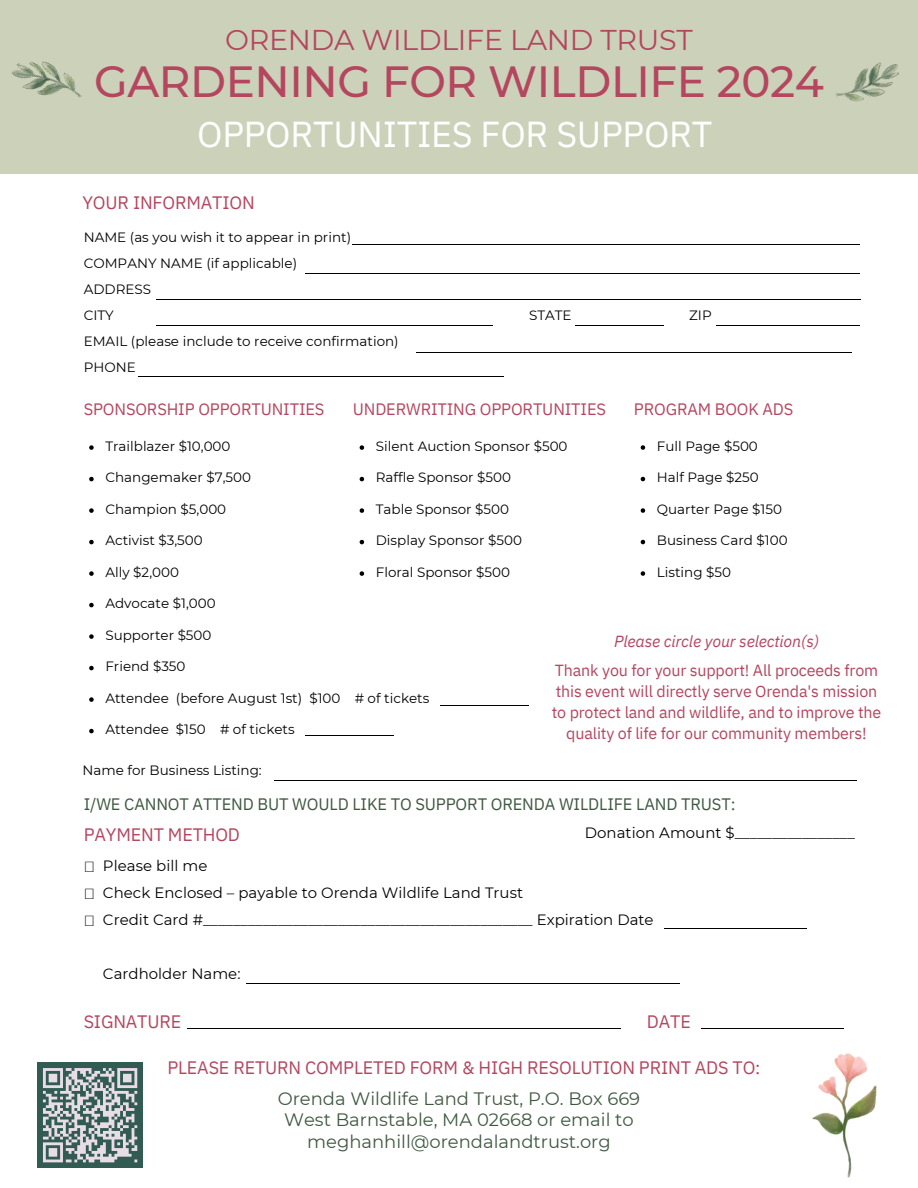
<style>
.page{position:relative;width:918px;height:1188px;background:#fff}
.page>*{position:absolute;margin:0;border:0;box-sizing:border-box;transform-origin:0 0}
.t1{font:500 43.5px "Montserrat";letter-spacing:-.01em;color:#b4465f}
.t2{font:36px "IBM Plex Sans";letter-spacing:-.01em;color:#fff}
.t3{font:28.5px "Montserrat";letter-spacing:-.01em;color:#b4465f}
.t4{font:18px/21.3px "Montserrat";color:#3f5840;text-align:center}
.t5{font:18px "IBM Plex Sans";letter-spacing:-.01em;color:#b4465f}
.t6{font:16.5px "IBM Plex Sans";letter-spacing:-.01em;color:#b4465f}
.t7{font:16.5px "IBM Plex Sans";letter-spacing:-.01em;color:#3f5840}
.t8{font:16.05px/21px "IBM Plex Sans";letter-spacing:-.01em;color:#b4465f;text-align:center}
.t9{font:italic 16.05px "IBM Plex Sans";letter-spacing:-.01em;color:#b4465f}
.t10{font:15px/27px "Montserrat";color:#000}
.t11{font:13.5px "Montserrat";color:#000}
</style>
<div class="page">
<hr style="left:156px;top:325px;width:284px;height:1px;background:#000">
<hr style="left:441px;top:325px;width:52px;height:1px;background:#000">
<hr style="left:138px;top:376px;width:365px;height:1px;background:#000">
<hr style="left:188px;top:1028px;width:433px;height:1px;background:#000">
<hr style="left:575px;top:325px;width:89px;height:1px;background:#000">
<div style="left:0;top:0;width:918px;height:174px;background:#cbd2b9"></div>
<hr style="left:305px;top:273px;width:555px;height:1px;background:#000">
<hr style="left:353px;top:244px;width:507px;height:1px;background:#000">
<hr style="left:701px;top:1028px;width:143px;height:1px;background:#000">
<hr style="left:717px;top:325px;width:143px;height:1px;background:#000">
<hr style="left:156px;top:299px;width:346px;height:1px;background:#000">
<hr style="left:502px;top:299px;width:83px;height:1px;background:#000">
<hr style="left:585px;top:299px;width:90px;height:1px;background:#000">
<hr style="left:676px;top:299px;width:53px;height:1px;background:#000">
<hr style="left:730px;top:299px;width:131px;height:1px;background:#000">
<hr style="left:416px;top:352px;width:87px;height:1px;background:#000">
<hr style="left:503px;top:352px;width:131px;height:1px;background:#000">
<hr style="left:635px;top:352px;width:108px;height:1px;background:#000">
<hr style="left:743px;top:352px;width:109px;height:1px;background:#000">
<svg style="left:89px;top:445px;width:5px;height:5px"></svg>
<svg style="left:89px;top:477px;width:5px;height:4px"></svg>
<svg style="left:89px;top:508px;width:5px;height:5px"></svg>
<svg style="left:89px;top:540px;width:5px;height:4px"></svg>
<svg style="left:89px;top:571px;width:5px;height:5px"></svg>
<svg style="left:89px;top:603px;width:5px;height:4px"></svg>
<svg style="left:89px;top:634px;width:5px;height:5px"></svg>
<svg style="left:89px;top:666px;width:5px;height:4px"></svg>
<svg style="left:89px;top:697px;width:5px;height:5px"></svg>
<svg style="left:89px;top:729px;width:5px;height:4px"></svg>
<svg style="left:360px;top:445px;width:4px;height:5px"></svg>
<svg style="left:360px;top:477px;width:4px;height:4px"></svg>
<svg style="left:360px;top:508px;width:4px;height:5px"></svg>
<svg style="left:360px;top:540px;width:4px;height:4px"></svg>
<svg style="left:360px;top:571px;width:4px;height:5px"></svg>
<svg style="left:641px;top:445px;width:4px;height:5px"></svg>
<svg style="left:641px;top:477px;width:4px;height:4px"></svg>
<svg style="left:641px;top:508px;width:4px;height:5px"></svg>
<svg style="left:641px;top:540px;width:4px;height:4px"></svg>
<svg style="left:641px;top:571px;width:4px;height:5px"></svg>
<img style="left:836px;top:62px;width:63px;height:40px">
<img style="left:12px;top:61px;width:70px;height:37px">
<hr style="left:274px;top:780px;width:582px;height:1px;background:#000">
<hr style="left:664px;top:928px;width:143px;height:1px;background:#000">
<hr style="left:246px;top:983px;width:433px;height:1px;background:#000">
<img style="left:812px;top:1053px;width:64px;height:125px">
<div style="left:37px;top:1062px;width:106px;height:106px;background:#315b53"></div>
<svg style="left:43px;top:1068px;width:95px;height:95px"></svg>
<hr style="left:305px;top:736px;width:89px;height:1px;background:#000">
<hr style="left:440px;top:705px;width:89px;height:1px;background:#000">
<h5 class="t3" style="left:225px;top:23px;width:469px">ORENDA WILDLIFE LAND TRUST</h5>
<h5 class="t1" style="left:94px;top:54px;width:731px">GARDENING FOR WILDLIFE 2024</h5>
<h3 class="t2" style="left:197px;top:110px;width:517px">OPPORTUNITIES FOR SUPPORT</h3>
<p class="t5" style="left:82px;top:191px;width:174px">YOUR INFORMATION</p>
<p class="t11" style="left:84px;top:229px;width:269px">NAME (as you wish it to appear in print)</p>
<p class="t11" style="left:84px;top:255px;width:215px">COMPANY NAME (if applicable)</p>
<p class="t11" style="left:84px;top:281px;width:69px">ADDRESS</p>
<p class="t11" style="left:84px;top:307px;width:32px">CITY</p>
<p class="t11" style="left:84px;top:333px;width:317px">EMAIL (please include to receive confirmation)</p>
<p class="t11" style="left:84px;top:359px;width:54px">PHONE</p>
<p class="t11" style="left:529px;top:307px;width:44px">STATE</p>
<p class="t11" style="left:689px;top:307px;width:24px">ZIP</p>
<h2 class="t6" style="left:84px;top:398px;width:242px">SPONSORSHIP OPPORTUNITIES</h2>
<h3 class="t6" style="left:353px;top:398px;width:255px">UNDERWRITING OPPORTUNITIES</h3>
<p class="t6" style="left:634px;top:398px;width:161px">PROGRAM BOOK ADS</p>
<p class="t11" style="left:657px;top:438px;width:103px">Full Page $500</p>
<p class="t11" style="left:657px;top:469px;width:104px">Half Page $250</p>
<p class="t11" style="left:657px;top:501px;width:127px">Quarter Page $150</p>
<p class="t11" style="left:657px;top:532px;width:132px">Business Card $100</p>
<p class="t11" style="left:657px;top:564px;width:76px">Listing $50</p>
<p class="t11" style="left:105px;top:438px;width:127px">Trailblazer $10,000</p>
<p class="t11" style="left:105px;top:469px;width:147px">Changemaker $7,500</p>
<p class="t11" style="left:105px;top:501px;width:122px">Champion $5,000</p>
<p class="t11" style="left:105px;top:532px;width:99px">Activist $3,500</p>
<h6 class="t11" style="left:105px;top:564px;width:75px">Ally $2,000</h6>
<h6 class="t11" style="left:105px;top:595px;width:112px">Advocate $1,000</h6>
<p class="t11" style="left:105px;top:627px;width:108px">Supporter $500</p>
<p class="t11" style="left:105px;top:658px;width:82px">Friend $350</p>
<h3 class="t11" style="left:105px;top:690px;width:326px">Attendee (before August 1st) $100 # of tickets</h3>
<h3 class="t11" style="left:105px;top:721px;width:191px">Attendee $150 # of tickets</h3>
<h3 class="t11" style="left:82px;top:762px;width:181px">Name for Business Listing:</h3>
<p class="t11" style="left:376px;top:438px;width:193px">Silent Auction Sponsor $500</p>
<p class="t11" style="left:376px;top:469px;width:137px">Raffle Sponsor $500</p>
<p class="t11" style="left:376px;top:501px;width:135px">Table Sponsor $500</p>
<p class="t11" style="left:376px;top:532px;width:148px">Display Sponsor $500</p>
<p class="t11" style="left:376px;top:564px;width:136px">Floral Sponsor $500</p>
<p class="t9" style="left:614px;top:631px;width:206px">Please circle your selection(s)</p>
<h5 class="t8" style="left:552px;top:659px;width:331px">Thank you for your support! All proceeds from this event will directly serve Orenda's mission to protect land and wildlife, and to improve the quality of life for our community members!</h5>
<p class="t7" style="left:84px;top:793px;width:653px">I/WE CANNOT ATTEND BUT WOULD LIKE TO SUPPORT ORENDA WILDLIFE LAND TRUST:</p>
<p class="t5" style="left:84px;top:823px;width:158px">PAYMENT METHOD</p>
<h3 class="t10" style="left:585px;top:819px;width:272px">Donation Amount $________________</h3>
<p class="t10" style="left:103px;top:852px;width:552px">Please bill me<br>Check Enclosed – payable to Orenda Wildlife Land Trust<br>Credit Card #____________________________________________ Expiration Date</p>
<h5 class="t10" style="left:103px;top:960px;width:139px">Cardholder Name:</h5>
<h1 class="t5" style="left:84px;top:1009px;width:99px">SIGNATURE</h1>
<p class="t5" style="left:647px;top:1009px;width:45px">DATE</p>
<p class="t5" style="left:167px;top:1056px;width:595px">PLEASE RETURN COMPLETED FORM &amp; HIGH RESOLUTION PRINT ADS TO:</p>
<h5 class="t4" style="left:278px;top:1088px;width:364px">Orenda Wildlife Land Trust, P.O. Box 669<br>West Barnstable, MA 02668 or email to meghanhill@orendalandtrust.org</h5>
</div>
